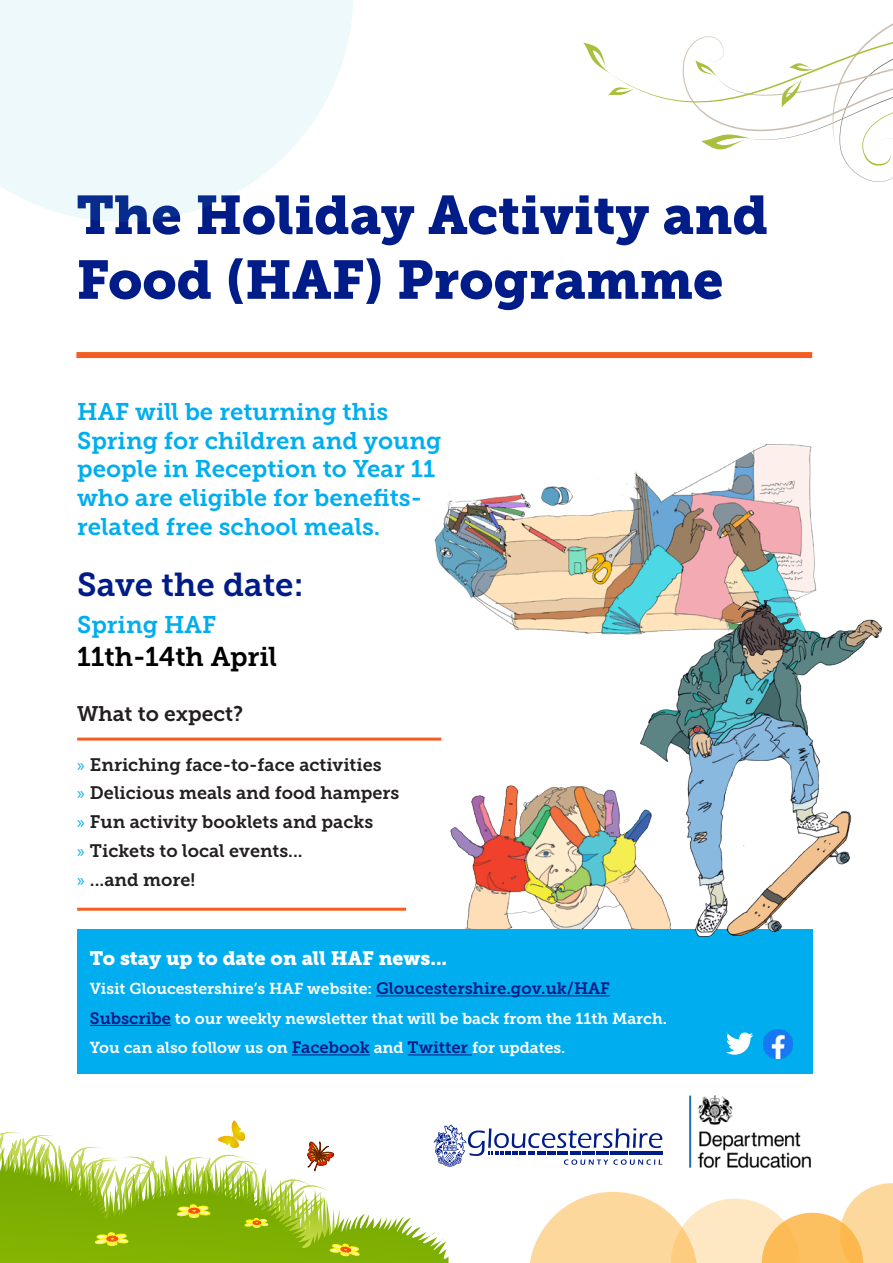
<style>
.page{position:relative;width:893px;height:1263px;background:#fff}
.page>*{position:absolute;margin:0;border:0;box-sizing:border-box;transform-origin:0 0}
.page_subhead{font:54px/64.8px "Museo Slab 900";color:#001c88}
.subhead{font:33px "Museo Slab 700";color:#001c88}
.subhead-2{font:27px "Museo Slab 700";color:#000}
.subhead-3{font:24px/28.8px "Museo Slab 700";color:#00aeef}
.minor_head{font:21px "Museo Slab 700";color:#231f20}
.bold_head{font:19.5px "Museo Slab 900";color:#fff}
.t1{font:18px "Museo Slab 700";color:#231f20}
.bold_head-2{font:15.75px "Museo Slab 700";color:#fff}
.s1{font-family:"Myriad Pro";color:#00aeef}
.s2{font-size:16.5px;color:#001c88}
</style>
<div class="page">
<hr style="left:77px;top:738px;width:364px;height:3px;background:#f25d21">
<div style="left:76px;top:352px;width:736px;height:6px;background:#f25d21"></div>
<hr style="left:77px;top:908px;width:329px;height:3px;background:#f25d21">
<svg style="left:434px;top:1124px;width:228px;height:42px"></svg>
<img style="left:689px;top:1096px;width:121px;height:71px">
<img style="left:450px;top:785px;width:180px;height:144px">
<img style="left:434px;top:443px;width:383px;height:192px">
<div style="left:77px;top:929px;width:735px;height:145px;background:#00aeef"></div>
<hr style="left:376px;top:995px;width:234px;height:1px;background:#001c88">
<hr style="left:90px;top:1025px;width:81px;height:1px;background:#001c88">
<hr style="left:292px;top:1054px;width:78px;height:1px;background:#001c88">
<hr style="left:408px;top:1054px;width:64px;height:1px;background:#001c88">
<svg style="left:583px;top:24px;width:310px;height:158px"></svg>
<svg style="left:373px;top:1161px;width:75px;height:102px"></svg>
<svg style="left:0;top:1120px;width:373px;height:143px"></svg>
<svg style="left:529px;top:1183px;width:364px;height:80px"></svg>
<img style="left:630px;top:601px;width:253px;height:341px">
<svg style="left:726px;top:1032px;width:27px;height:23px"></svg>
<img style="left:763px;top:1029px;width:30px;height:29px">
<svg style="left:0;top:0;width:353px;height:222px;fill:#edf9fa"></svg>
<p class="page_subhead" style="left:76px;top:183px;width:693px">The Holiday Activity and<br>Food (HAF) Programme</p>
<p class="subhead-3" style="left:77px;top:397px;width:366px">HAF will be returning this<br>Spring for children and young people in Reception to Year 11 who are eligible for benefits&shy;related free school meals.</p>
<p class="subhead" style="left:77px;top:566px;width:228px">Save the date:</p>
<p class="subhead-3" style="left:77px;top:611px;width:140px">Spring HAF</p>
<p class="subhead-2" style="left:77px;top:641px;width:202px">11th-14th April</p>
<p class="minor_head" style="left:77px;top:701px;width:168px">What to expect?</p>
<p class="t1" style="left:77px;top:754px;width:306px"><span class="s1">»</span> Enriching face-to-face activities</p>
<p class="t1" style="left:77px;top:783px;width:324px"><span class="s1">»</span> Delicious meals and food hampers</p>
<p class="t1" style="left:77px;top:812px;width:298px"><span class="s1">»</span> Fun activity booklets and packs</p>
<p class="t1" style="left:77px;top:840px;width:227px"><span class="s1">»</span> Tickets to local events...</p>
<p class="t1" style="left:77px;top:869px;width:120px"><span class="s1">»</span> ...and more!</p>
<p class="bold_head" style="left:90px;top:946px;width:359px">To stay up to date on all HAF news...</p>
<p class="bold_head-2" style="left:90px;top:980px;width:521px">Visit Gloucestershire’s HAF website: <span class="s2">Gloucestershire.gov.uk/HAF</span></p>
<p class="bold_head-2" style="left:90px;top:1009px;width:579px"><span class="s2">Subscribe</span> to our weekly newsletter that will be back from the 11th March.</p>
<p class="bold_head-2" style="left:90px;top:1039px;width:477px">You can also follow us on <span class="s2">Facebook</span> and <span class="s2">Twitter</span> for updates.</p>
</div>
